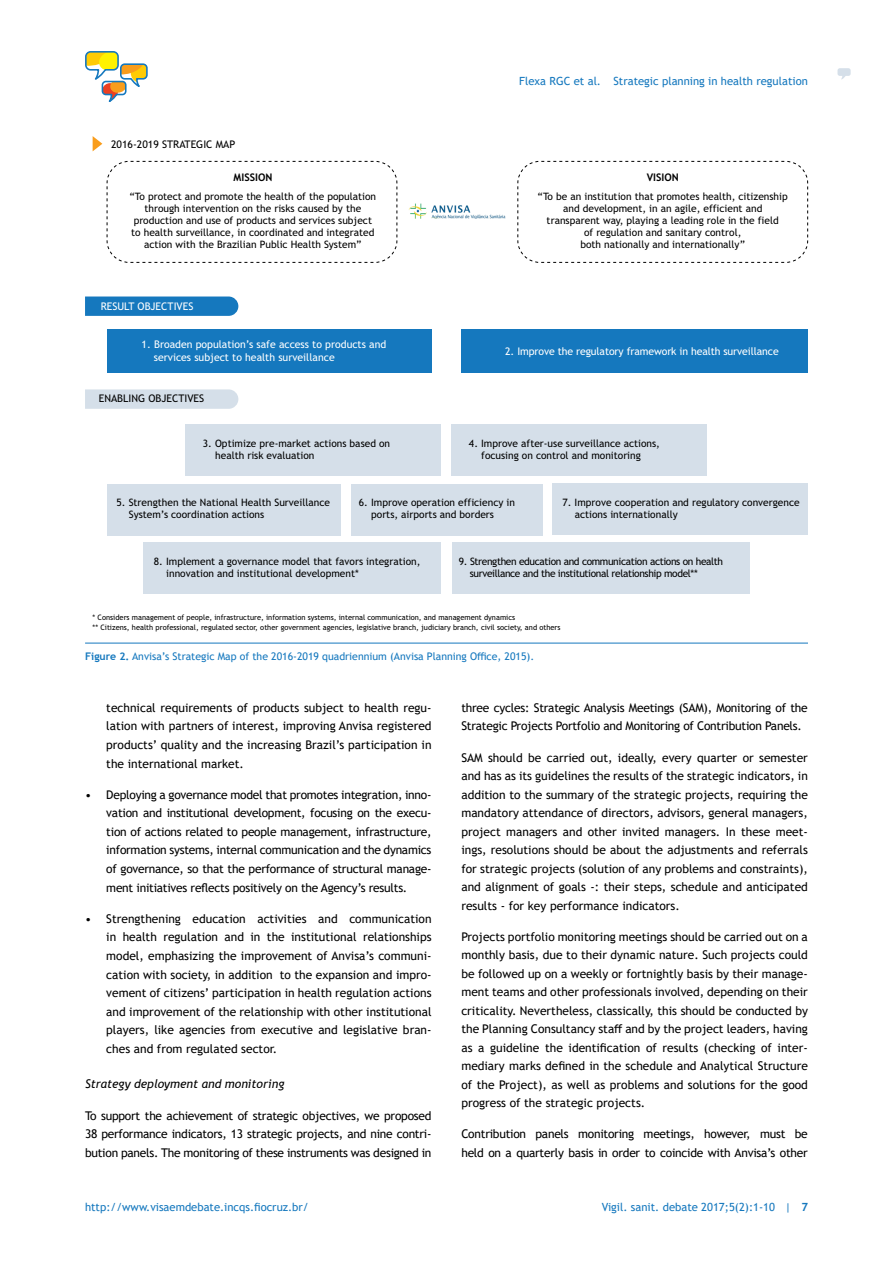
<style>
.page{position:relative;width:893px;height:1263px;background:#fff}
.page>*{position:absolute;margin:0;border:0;box-sizing:border-box;transform-origin:0 0}
.t1{font:12px/18.5px "Trebuchet MS";letter-spacing:-.02em;color:#000;text-align:justify}
.t2{font:italic 12px "Trebuchet MS";color:#000}
.t3{font:11.25px "Trebuchet MS";color:#1578be}
.t4{font:10.5px/12.6px "Trebuchet MS";color:#fff}
.t5{font:10.5px "Trebuchet MS";color:#1578be}
.t6{font:10.5px "Trebuchet MS";color:#000}
.t7{font:700 10.5px "Trebuchet MS";color:#000}
.t8{font:10.2px/12px "Trebuchet MS";color:#000}
.t9{font:10.2px/12px "Trebuchet MS";letter-spacing:-.035em;color:#000}
.t10{font:7.5px/9.8px "Trebuchet MS";color:#000}
.s1{font-weight:700}
</style>
<div class="page">
<svg style="left:85px;top:51px;width:63px;height:51px"></svg>
<svg style="left:837px;top:68px;width:14px;height:11px"></svg>
<div style="left:143px;top:543px;width:298px;height:51px;background:#d5dfe9"></div>
<div style="left:452px;top:543px;width:297px;height:51px;background:#d5dfe9"></div>
<div style="left:461px;top:330px;width:347px;height:43px;background:#1578be"></div>
<svg style="left:93px;top:136px;width:9px;height:15px"></svg>
<div style="left:452px;top:425px;width:255px;height:51px;background:#d5dfe9"></div>
<svg style="left:85px;top:296px;width:153px;height:20px;background:#1f7dc0"></svg>
<div style="left:85px;top:389px;width:153px;height:20px;background:#d5dfe9"></div>
<div style="left:107px;top:329px;width:325px;height:44px;background:#1578be"></div>
<div style="left:186px;top:425px;width:255px;height:51px;background:#d5dfe9"></div>
<div style="left:107px;top:484px;width:234px;height:51px;background:#d5dfe9"></div>
<div style="left:552px;top:484px;width:255px;height:51px;background:#d5dfe9"></div>
<div style="left:351px;top:484px;width:191px;height:51px;background:#d5dfe9"></div>
<svg style="left:106px;top:161px;width:702px;height:102px"></svg>
<hr style="left:85px;top:643px;width:723px;height:1px;background:#1578be">
<p class="t6" style="left:111px;top:138px;width:126px">2016-2019 STRATEGIC MAP</p>
<p class="t7" style="left:234px;top:171px;width:40px">MISSION</p>
<p class="t8" style="left:130px;top:190px;width:248px;text-align:center">“To protect and promote the health of the population through intervention on the risks caused by the production and use of products and services subject to health surveillance, in coordinated and integrated action with the Brazilian Public Health System”</p>
<p class="t4" style="left:101px;top:300px;width:94px">RESULT OBJECTIVES</p>
<p class="t4" style="left:154px;top:338px;width:234px;text-indent:-12px">1. Broaden population’s safe access to products and services subject to health surveillance</p>
<p class="t6" style="left:99px;top:392px;width:107px">ENABLING OBJECTIVES</p>
<p class="t3" style="left:519px;top:74px;width:290px">Flexa RGC et al. Strategic planning in health regulation</p>
<p class="t7" style="left:647px;top:171px;width:34px">VISION</p>
<p class="t8" style="left:538px;top:190px;width:252px;text-align:center">“To be an institution that promotes health, citizenship and development, in an agile, efficient and transparent way, playing a leading role in the field<br>of regulation and sanitary control,<br>both nationally and internationally”</p>
<p class="t4" style="left:505px;top:344px;width:275px">2. Improve the regulatory framework in health surveillance</p>
<p class="t8" style="left:215px;top:437px;width:176px;text-indent:-12px">3. Optimize pre-market actions based on health risk evaluation</p>
<p class="t8" style="left:129px;top:497px;width:203px;text-indent:-12px">5. Strengthen the National Health Surveillance<br>System’s coordination actions</p>
<p class="t8" style="left:575px;top:497px;width:226px;text-indent:-12px">7. Improve cooperation and regulatory convergence actions internationally</p>
<p class="t8" style="left:481px;top:437px;width:180px;text-indent:-12px">4. Improve after-use surveillance actions, focusing on control and monitoring</p>
<p class="t8" style="left:371px;top:497px;width:145px;text-indent:-12px">6. Improve operation efficiency in ports, airports and borders</p>
<p class="t8" style="left:166px;top:556px;width:256px;text-indent:-12px">8. Implement a governance model that favors integration, innovation and institutional development*</p>
<p class="t9" style="left:470px;top:556px;width:255px;text-indent:-11px">9. Strengthen education and communication actions on health surveillance and the institutional relationship model**</p>
<p class="t10" style="left:93px;top:612px;width:469px">* Considers management of people, infrastructure, information systems, internal communication, and management dynamics<br>** Citizens, health professional, regulated sector, other government agencies, legislative branch, judiciary branch, civil society, and others</p>
<p class="t5" style="left:85px;top:650px;width:451px"><span class="s1">Figure 2.</span> Anvisa’s Strategic Map of the 2016-2019 quadriennium (Anvisa Planning Office, 2015).</p>
<p class="t1" style="left:106px;top:698px;width:327px">technical requirements of products subject to health regu&shy;lation with partners of interest, improving Anvisa registered products’ quality and the increasing Brazil’s participation in the international market.</p>
<p class="t1" style="left:106px;top:785px;width:327px;text-indent:-21px">• Deploying a governance model that promotes integration, inno&shy;vation and institutional development, focusing on the execu&shy;tion of actions related to people management, infrastructure, information systems, internal communication and the dynamics of governance, so that the performance of structural manage&shy;ment initiatives reflects positively on the Agency’s results.</p>
<p class="t1" style="left:106px;top:909px;width:327px;text-indent:-21px">• Strengthening education activities and communication in health regulation and in the institutional relationships model, emphasizing the improvement of Anvisa’s communi&shy;cation with society, in addition to the expansion and impro&shy;vement of citizens’ participation in health regulation actions and improvement of the relationship with other institutional players, like agencies from executive and legislative bran&shy;ches and from regulated sector.</p>
<p class="t2" style="left:85px;top:1077px;width:201px">Strategy deployment and monitoring</p>
<p class="t1" style="left:85px;top:1106px;width:348px">To support the achievement of strategic objectives, we proposed 38 performance indicators, 13 strategic projects, and nine contri&shy;bution panels. The monitoring of these instruments was designed in</p>
<p class="t1" style="left:461px;top:698px;width:348px">three cycles: Strategic Analysis Meetings (SAM), Monitoring of the<br>Strategic Projects Portfolio and Monitoring of Contribution Panels.</p>
<p class="t1" style="left:461px;top:748px;width:348px">SAM should be carried out, ideally, every quarter or semester and has as its guidelines the results of the strategic indicators, in addition to the summary of the strategic projects, requiring the mandatory attendance of directors, advisors, general managers, project managers and other invited managers. In these meet&shy;ings, resolutions should be about the adjustments and referrals for strategic projects (solution of any problems and constraints), and alignment of goals -: their steps, schedule and anticipated results - for key performance indicators.</p>
<p class="t1" style="left:461px;top:927px;width:348px">Projects portfolio monitoring meetings should be carried out on a monthly basis, due to their dynamic nature. Such projects could be followed up on a weekly or fortnightly basis by their manage&shy;ment teams and other professionals involved, depending on their criticality. Nevertheless, classically, this should be conducted by the Planning Consultancy staff and by the project leaders, having as a guideline the identification of results (checking of inter&shy;mediary marks defined in the schedule and Analytical Structure of the Project), as well as problems and solutions for the good progress of the strategic projects.</p>
<p class="t1" style="left:461px;top:1125px;width:348px">Contribution panels monitoring meetings, however, must be held on a quarterly basis in order to coincide with Anvisa’s other</p>
<p class="t3" style="left:85px;top:1199px;width:225px">http://www.visaemdebate.incqs.fiocruz.br/</p>
<p class="t3" style="left:602px;top:1199px;width:208px">Vigil. sanit. debate 2017;5(2):1-10 | <span class="s1">7</span></p>
</div>
